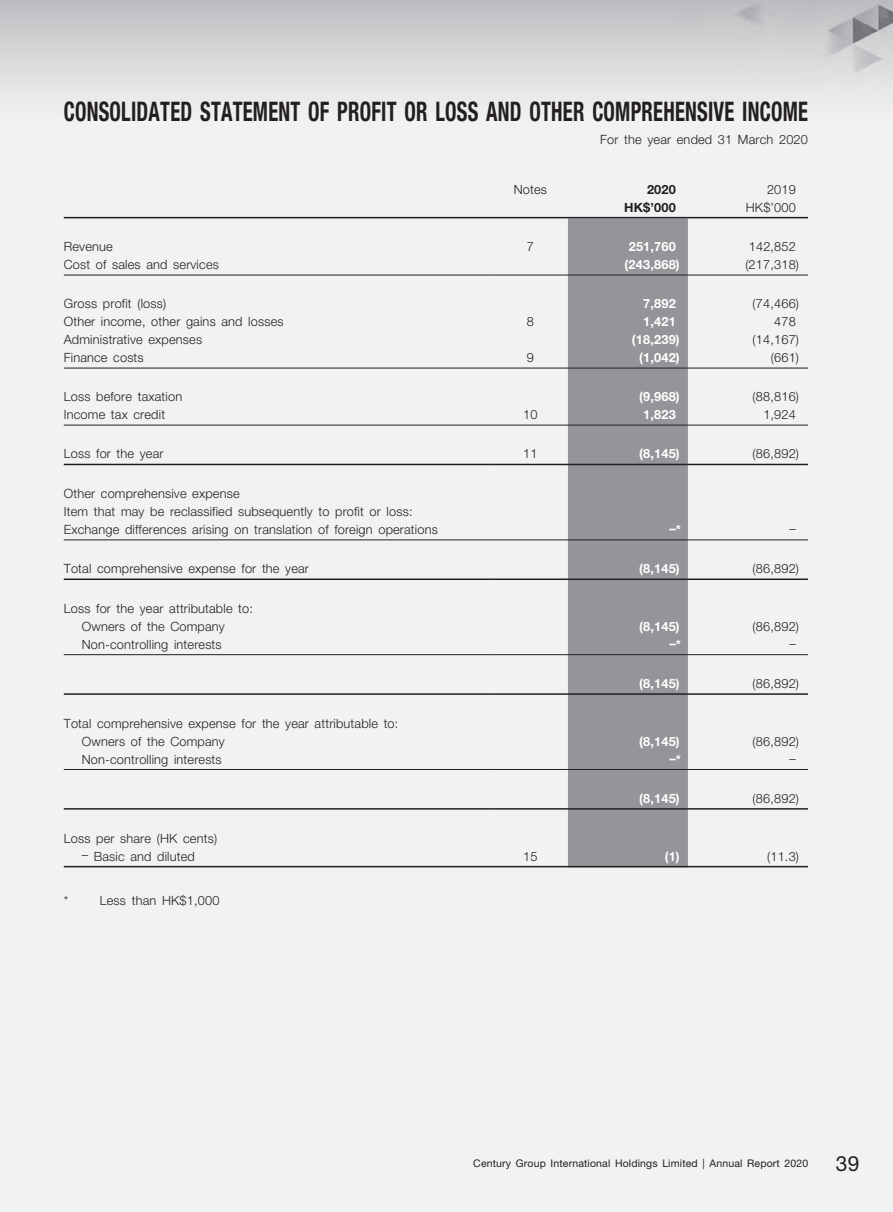
<style>
.page{position:relative;width:893px;height:1212px;background:#fff}
.page>*{position:absolute;margin:0;border:0;box-sizing:border-box;transform-origin:0 0}
.t1{font:700 condensed 27px "Helvetica Neue LT Std";letter-spacing:.01em;color:#231f20;scale:.76 1}
.t2{font:21px "Helvetica Neue LT Std";color:#231f20}
._15_Table_Stub{font:300 12.75px "Helvetica Neue LT Std";letter-spacing:.015em;color:#231f20}
._01_Body_Text{font:300 12.75px "Helvetica Neue LT Std";letter-spacing:.015em;color:#231f20}
._01_Body_Text-2{font:700 12.75px "Helvetica Neue LT Std";letter-spacing:.015em;color:#fff}
._01_Body_Text-3{font:700 12.75px "Helvetica Neue LT Std";letter-spacing:.015em;color:#231f20}
.t3{font:10.5px "Helvetica Neue LT Std";letter-spacing:.015em;color:#231f20}
</style>
<div class="page">
<img style="left:0;top:0;width:893px;height:1212px">
<div style="left:568px;top:218px;width:120px;height:648px;background:#939598"></div>
<hr style="left:64px;top:217px;width:429px;height:1px;background:#231f20">
<hr style="left:493px;top:217px;width:75px;height:1px;background:#231f20">
<hr style="left:568px;top:217px;width:120px;height:1px;background:#231f20">
<hr style="left:688px;top:217px;width:120px;height:1px;background:#231f20">
<hr style="left:64px;top:275px;width:429px;height:1px;background:#231f20">
<hr style="left:493px;top:275px;width:75px;height:1px;background:#231f20">
<hr style="left:568px;top:275px;width:120px;height:1px;background:#231f20">
<hr style="left:688px;top:275px;width:120px;height:1px;background:#231f20">
<hr style="left:64px;top:368px;width:429px;height:1px;background:#231f20">
<hr style="left:493px;top:368px;width:75px;height:1px;background:#231f20">
<hr style="left:568px;top:368px;width:120px;height:1px;background:#231f20">
<hr style="left:688px;top:368px;width:120px;height:1px;background:#231f20">
<hr style="left:64px;top:425px;width:429px;height:1px;background:#231f20">
<hr style="left:493px;top:425px;width:75px;height:1px;background:#231f20">
<hr style="left:568px;top:425px;width:120px;height:1px;background:#231f20">
<hr style="left:688px;top:425px;width:120px;height:1px;background:#231f20">
<hr style="left:64px;top:464px;width:429px;height:1px;background:#231f20">
<hr style="left:493px;top:464px;width:75px;height:1px;background:#231f20">
<hr style="left:568px;top:464px;width:120px;height:1px;background:#231f20">
<hr style="left:688px;top:464px;width:120px;height:1px;background:#231f20">
<hr style="left:64px;top:539px;width:429px;height:1px;background:#231f20">
<hr style="left:493px;top:539px;width:75px;height:1px;background:#231f20">
<hr style="left:568px;top:539px;width:120px;height:1px;background:#231f20">
<hr style="left:688px;top:539px;width:120px;height:1px;background:#231f20">
<hr style="left:64px;top:578px;width:429px;height:2px;background:#231f20">
<hr style="left:493px;top:578px;width:75px;height:2px;background:#231f20">
<hr style="left:568px;top:578px;width:120px;height:2px;background:#231f20">
<hr style="left:688px;top:578px;width:120px;height:2px;background:#231f20">
<hr style="left:64px;top:654px;width:429px;height:1px;background:#231f20">
<hr style="left:493px;top:654px;width:75px;height:1px;background:#231f20">
<hr style="left:568px;top:654px;width:120px;height:1px;background:#231f20">
<hr style="left:688px;top:654px;width:120px;height:1px;background:#231f20">
<hr style="left:64px;top:693px;width:429px;height:2px;background:#231f20">
<hr style="left:493px;top:693px;width:75px;height:2px;background:#231f20">
<hr style="left:568px;top:693px;width:120px;height:2px;background:#231f20">
<hr style="left:688px;top:693px;width:120px;height:2px;background:#231f20">
<hr style="left:64px;top:769px;width:429px;height:1px;background:#231f20">
<hr style="left:493px;top:769px;width:75px;height:1px;background:#231f20">
<hr style="left:568px;top:769px;width:120px;height:1px;background:#231f20">
<hr style="left:688px;top:769px;width:120px;height:1px;background:#231f20">
<hr style="left:64px;top:808px;width:429px;height:1px;background:#231f20">
<hr style="left:493px;top:808px;width:75px;height:1px;background:#231f20">
<hr style="left:568px;top:808px;width:120px;height:1px;background:#231f20">
<hr style="left:688px;top:808px;width:120px;height:1px;background:#231f20">
<hr style="left:64px;top:866px;width:429px;height:1px;background:#231f20">
<hr style="left:493px;top:866px;width:75px;height:1px;background:#231f20">
<hr style="left:568px;top:866px;width:120px;height:1px;background:#231f20">
<hr style="left:688px;top:866px;width:120px;height:1px;background:#231f20">
<h1 class="t1" style="left:64px;top:95px;width:981px">CONSOLIDATED STATEMENT OF PROFIT OR LOSS AND OTHER COMPREHENSIVE INCOME</h1>
<p class="_15_Table_Stub" style="left:600px;top:132px;width:209px">For the year ended 31 March 2020</p>
<p class="_01_Body_Text" style="left:514px;top:181px;width:35px">Notes</p>
<p class="_01_Body_Text-3" style="left:647px;top:181px;width:30px">2020</p>
<p class="_01_Body_Text" style="left:767px;top:181px;width:30px">2019</p>
<p class="_01_Body_Text-3" style="left:624px;top:199px;width:53px">HK$’000</p>
<p class="_01_Body_Text" style="left:746px;top:199px;width:52px">HK$’000</p>
<p class="_15_Table_Stub" style="left:64px;top:239px;width:51px">Revenue</p>
<p class="_01_Body_Text" style="left:527px;top:239px;width:9px">7</p>
<p class="_01_Body_Text-2" style="left:629px;top:239px;width:49px">251,760</p>
<p class="_01_Body_Text" style="left:749px;top:239px;width:49px">142,852</p>
<p class="_15_Table_Stub" style="left:64px;top:257px;width:157px">Cost of sales and services</p>
<p class="_01_Body_Text-2" style="left:625px;top:257px;width:57px">(243,868)</p>
<p class="_01_Body_Text" style="left:745px;top:257px;width:55px">(217,318)</p>
<p class="_15_Table_Stub" style="left:64px;top:296px;width:104px">Gross profit (loss)</p>
<p class="_01_Body_Text-2" style="left:643px;top:296px;width:34px">7,892</p>
<p class="_01_Body_Text" style="left:753px;top:296px;width:48px">(74,466)</p>
<p class="_15_Table_Stub" style="left:64px;top:314px;width:221px">Other income, other gains and losses</p>
<p class="_01_Body_Text" style="left:527px;top:314px;width:9px">8</p>
<p class="_01_Body_Text-2" style="left:643px;top:314px;width:34px">1,421</p>
<p class="_01_Body_Text" style="left:774px;top:314px;width:23px">478</p>
<p class="_15_Table_Stub" style="left:64px;top:332px;width:140px">Administrative expenses</p>
<p class="_01_Body_Text-2" style="left:632px;top:332px;width:49px">(18,239)</p>
<p class="_01_Body_Text" style="left:753px;top:332px;width:48px">(14,167)</p>
<p class="_15_Table_Stub" style="left:64px;top:350px;width:81px">Finance costs</p>
<p class="_01_Body_Text" style="left:527px;top:350px;width:9px">9</p>
<p class="_01_Body_Text-2" style="left:639px;top:350px;width:42px">(1,042)</p>
<p class="_01_Body_Text" style="left:771px;top:350px;width:30px">(661)</p>
<p class="_15_Table_Stub" style="left:64px;top:389px;width:120px">Loss before taxation</p>
<p class="_01_Body_Text-2" style="left:639px;top:389px;width:42px">(9,968)</p>
<p class="_01_Body_Text" style="left:753px;top:389px;width:48px">(88,816)</p>
<p class="_15_Table_Stub" style="left:64px;top:407px;width:103px">Income tax credit</p>
<p class="_01_Body_Text" style="left:523px;top:407px;width:16px">10</p>
<p class="_01_Body_Text-2" style="left:643px;top:407px;width:34px">1,823</p>
<p class="_01_Body_Text" style="left:763px;top:407px;width:34px">1,924</p>
<p class="_15_Table_Stub" style="left:64px;top:446px;width:101px">Loss for the year</p>
<p class="_01_Body_Text" style="left:523px;top:446px;width:16px">11</p>
<p class="_01_Body_Text-2" style="left:639px;top:446px;width:42px">(8,145)</p>
<p class="_01_Body_Text" style="left:753px;top:446px;width:48px">(86,892)</p>
<p class="_15_Table_Stub" style="left:64px;top:486px;width:177px">Other comprehensive expense</p>
<p class="_15_Table_Stub" style="left:64px;top:504px;width:350px">Item that may be reclassified subsequently to profit or loss:</p>
<p class="_15_Table_Stub" style="left:64px;top:522px;width:376px">Exchange differences arising on translation of foreign operations</p>
<p class="_01_Body_Text-2" style="left:669px;top:521px;width:13px">–*</p>
<p class="_01_Body_Text" style="left:789px;top:521px;width:8px">–</p>
<p class="_15_Table_Stub" style="left:64px;top:561px;width:247px">Total comprehensive expense for the year</p>
<p class="_01_Body_Text-2" style="left:639px;top:561px;width:42px">(8,145)</p>
<p class="_01_Body_Text" style="left:753px;top:561px;width:48px">(86,892)</p>
<p class="_15_Table_Stub" style="left:64px;top:601px;width:191px">Loss for the year attributable to:</p>
<p class="_15_Table_Stub" style="left:82px;top:619px;width:145px">Owners of the Company</p>
<p class="_01_Body_Text-2" style="left:639px;top:619px;width:42px">(8,145)</p>
<p class="_01_Body_Text" style="left:753px;top:619px;width:48px">(86,892)</p>
<p class="_15_Table_Stub" style="left:82px;top:637px;width:141px">Non-controlling interests</p>
<p class="_01_Body_Text-2" style="left:669px;top:636px;width:13px">–*</p>
<p class="_01_Body_Text" style="left:789px;top:635px;width:8px">–</p>
<p class="_01_Body_Text-2" style="left:639px;top:676px;width:42px">(8,145)</p>
<p class="_01_Body_Text" style="left:753px;top:676px;width:48px">(86,892)</p>
<p class="_15_Table_Stub" style="left:64px;top:715px;width:336px">Total comprehensive expense for the year attributable to:</p>
<p class="_15_Table_Stub" style="left:82px;top:733px;width:145px">Owners of the Company</p>
<p class="_01_Body_Text-2" style="left:639px;top:733px;width:42px">(8,145)</p>
<p class="_01_Body_Text" style="left:753px;top:733px;width:48px">(86,892)</p>
<p class="_15_Table_Stub" style="left:82px;top:751px;width:141px">Non-controlling interests</p>
<p class="_01_Body_Text-2" style="left:669px;top:751px;width:13px">–*</p>
<p class="_01_Body_Text" style="left:789px;top:750px;width:8px">–</p>
<p class="_01_Body_Text-2" style="left:639px;top:790px;width:42px">(8,145)</p>
<p class="_01_Body_Text" style="left:753px;top:790px;width:48px">(86,892)</p>
<p class="_15_Table_Stub" style="left:64px;top:830px;width:155px">Loss per share (HK cents)</p>
<p class="_15_Table_Stub" style="left:82px;top:848px;width:115px">– Basic and diluted</p>
<p class="_01_Body_Text" style="left:523px;top:848px;width:16px">15</p>
<p class="_01_Body_Text-2" style="left:665px;top:848px;width:16px">(1)</p>
<p class="_01_Body_Text" style="left:767px;top:848px;width:33px">(11.3)</p>
<p class="_01_Body_Text" style="left:64px;top:892px;width:6px">*</p>
<p class="_01_Body_Text" style="left:100px;top:892px;width:121px">Less than HK$1,000</p>
<p class="t3" style="left:473px;top:1157px;width:336px">Century Group International Holdings Limited | Annual Report 2020</p>
<h2 class="t2" style="left:836px;top:1151px;width:25px">39</h2>
</div>
